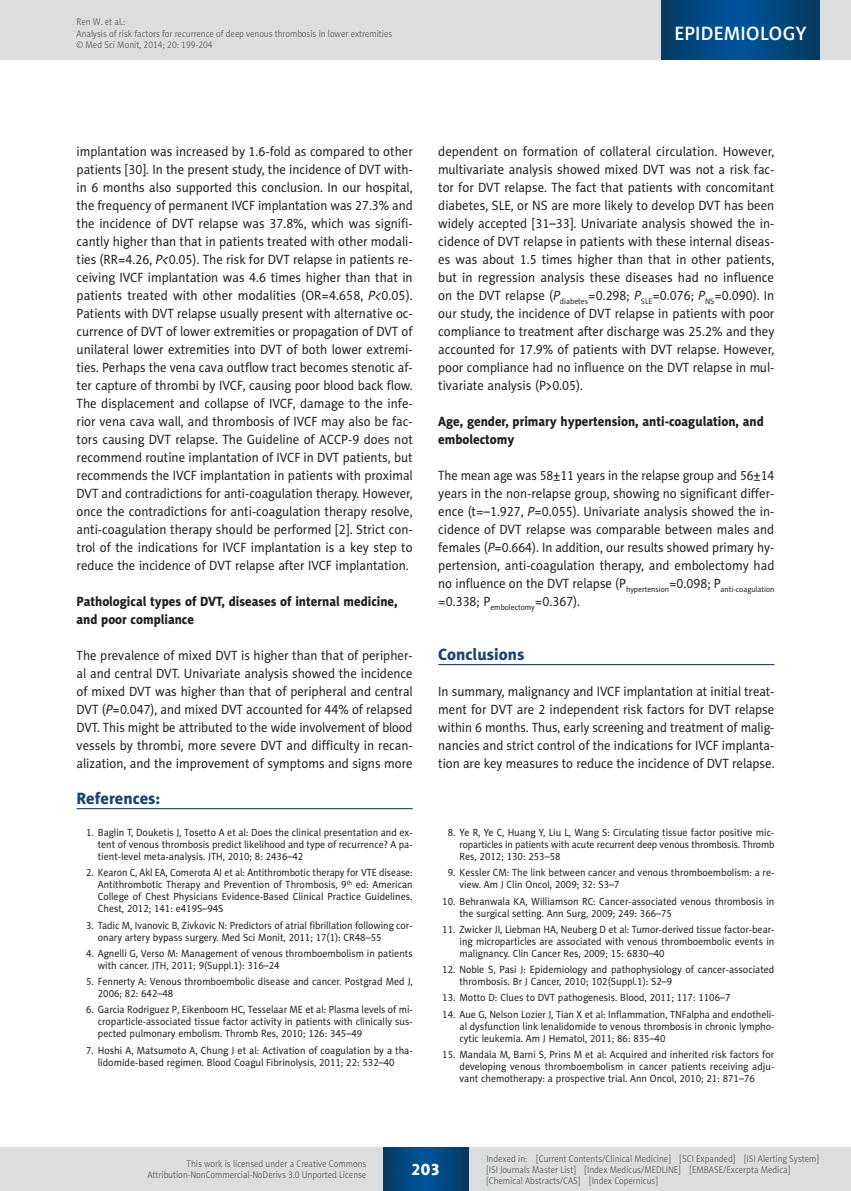
<style>
.page{position:relative;width:851px;height:1191px;background:#fff}
.page>*{position:absolute;margin:0;border:0;box-sizing:border-box;transform-origin:0 0}
.t1{font:19.5px "Naomi Sans EFN Medium";letter-spacing:.01em;color:#fff}
.MSM_Headline_1{font:16.5px "Naomi Sans EFN Heavy";color:#1a4574}
.MSM_Referencje_Tytul{font:16.5px "Naomi Sans EFN Heavy";color:#1a4574}
.t2{font:16.5px "Naomi Sans EFN Heavy";color:#fff}
.MSM_Body{font:13.5px/18px "Naomi Sans EFN";color:#231f20;text-align:justify;scale:.95 1}
.MSM_Body-2{font:13.5px/18px "Naomi Sans EFN";color:#231f20;text-align:justify;scale:.96 1}
.MSM_Body-3{font:13.5px/18px "Naomi Sans EFN";color:#231f20;text-align:justify;scale:.93 1}
.MSM_Body-4{font:13.5px/18px "Naomi Sans EFN";color:#231f20;text-align:justify;scale:.94 1}
.MSM_Headline_2{font:13.5px/18px "Naomi Sans EFN Heavy";color:#231f20;scale:.95 1}
.MSM_Referencje_punkt{font:10.5px/12px "Naomi Sans EFN";color:#231f20;text-align:justify;scale:.95 1}
.MSM_Referencje_punkt-2{font:10.5px/12px "Naomi Sans EFN";color:#231f20;text-align:justify;scale:.94 1}
.t3{font:9.75px/11.2px "Naomi Sans EFN Light";color:#57585a;scale:.9 1}
.s1{font-style:italic}
</style>
<div class="page">
<hr style="left:438px;top:664px;width:336px;height:1px;background:#00295c">
<hr style="left:77px;top:808px;width:335px;height:1px;background:#00295c">
<div style="left:0;top:1148px;width:850px;height:43px;background:#dcdddf"></div>
<svg style="left:383px;top:1148px;width:85px;height:42px;background:#02477e"></svg>
<div style="left:0;top:0;width:850px;height:60px;background:#dcdddf"></div>
<svg style="left:661px;top:0;width:158px;height:60px;background:#02477e"></svg>
<p class="t3" style="left:77px;top:16px;width:352px">Ren W. et al.:<br>Analysis of risk factors for recurrence of deep venous thrombosis in lower extremities © Med Sci Monit, 2014; 20: 199-204</p>
<h1 class="t1" style="left:674px;top:22px;width:133px">EPIDEMIOLOGY</h1>
<p class="MSM_Body" style="left:77px;top:142px;width:355px">implantation was increased by 1.6-fold as compared to other patients [30]. In the present study, the incidence of DVT with&shy;in 6 months also supported this conclusion. In our hospital, the frequency of permanent IVCF implantation was 27.3% and the incidence of DVT relapse was 37.8%, which was signifi&shy;cantly higher than that in patients treated with other modali&shy;ties (RR=4.26, <span class="s1">P&lt;</span>0.05). The risk for DVT relapse in patients re&shy;ceiving IVCF implantation was 4.6 times higher than that in patients treated with other modalities (OR=4.658, <span class="s1">P&lt;</span>0.05).<br>Patients with DVT relapse usually present with alternative oc&shy;currence of DVT of lower extremities or propagation of DVT of unilateral lower extremities into DVT of both lower extremi&shy;ties. Perhaps the vena cava outflow tract becomes stenotic af&shy;ter capture of thrombi by IVCF, causing poor blood back flow.<br>The displacement and collapse of IVCF, damage to the infe&shy;rior vena cava wall, and thrombosis of IVCF may also be fac&shy;tors causing DVT relapse. The Guideline of ACCP-9 does not recommend routine implantation of IVCF in DVT patients, but recommends the IVCF implantation in patients with proximal DVT and contradictions for anti-coagulation therapy. However, once the contradictions for anti-coagulation therapy resolve, anti-coagulation therapy should be performed [2]. Strict con&shy;trol of the indications for IVCF implantation is a key step to reduce the incidence of DVT relapse after IVCF implantation.</p>
<p class="MSM_Headline_2" style="left:77px;top:592px;width:339px">Pathological types of DVT, diseases of internal medicine, and poor compliance</p>
<p class="MSM_Body" style="left:77px;top:646px;width:355px">The prevalence of mixed DVT is higher than that of peripher&shy;al and central DVT. Univariate analysis showed the incidence of mixed DVT was higher than that of peripheral and central DVT (<span class="s1">P</span>=0.047), and mixed DVT accounted for 44% of relapsed DVT. This might be attributed to the wide involvement of blood vessels by thrombi, more severe DVT and difficulty in recan&shy;alization, and the improvement of symptoms and signs more</p>
<p class="MSM_Referencje_Tytul" style="left:77px;top:788px;width:85px">References:</p>
<p class="MSM_Referencje_punkt" style="left:98px;top:826px;width:333px;text-indent:-12px">1. Baglin T, Douketis J, Tosetto A et al: Does the clinical presentation and ex&shy;tent of venous thrombosis predict likelihood and type of recurrence? A pa&shy;tient-level meta-analysis. JTH, 2010; 8: 2436–42</p>
<p class="MSM_Referencje_punkt-2" style="left:98px;top:867px;width:336px;text-indent:-12px">2. Kearon C, Akl EA, Comerota AJ et al: Antithrombotic therapy for VTE disease:<br>Antithrombotic Therapy and Prevention of Thrombosis, 9<sup>th</sup> ed: American College of Chest Physicians Evidence-Based Clinical Practice Guidelines.<br>Chest, 2012; 141: e419S–94S</p>
<p class="MSM_Referencje_punkt-2" style="left:98px;top:919px;width:336px;text-indent:-12px">3. Tadic M, Ivanovic B, Zivkovic N: Predictors of atrial fibrillation following cor&shy;onary artery bypass surgery. Med Sci Monit, 2011; 17(1): CR48–55</p>
<p class="MSM_Referencje_punkt" style="left:98px;top:947px;width:333px;text-indent:-12px">4. Agnelli G, Verso M: Management of venous thromboembolism in patients with cancer. JTH, 2011; 9(Suppl.1): 316–24</p>
<p class="MSM_Referencje_punkt" style="left:98px;top:975px;width:333px;text-indent:-12px">5. Fennerty A: Venous thromboembolic disease and cancer. Postgrad Med J,<br>2006; 82: 642–48</p>
<p class="MSM_Referencje_punkt-2" style="left:98px;top:1004px;width:336px;text-indent:-12px">6. Garcia Rodriguez P, Eikenboom HC, Tesselaar ME et al: Plasma levels of mi&shy;croparticle-associated tissue factor activity in patients with clinically sus&shy;pected pulmonary embolism. Thromb Res, 2010; 126: 345–49</p>
<p class="MSM_Referencje_punkt" style="left:86px;top:1044px;width:345px;text-align:center">7. Hoshi A, Matsumoto A, Chung J et al: Activation of coagulation by a tha&shy;lidomide-based regimen. Blood Coagul Fibrinolysis, 2011; 22: 532–40</p>
<p class="MSM_Body-2" style="left:438px;top:142px;width:351px">dependent on formation of collateral circulation. However, multivariate analysis showed mixed DVT was not a risk fac&shy;tor for DVT relapse. The fact that patients with concomitant diabetes, SLE, or NS are more likely to develop DVT has been widely accepted [31–33]. Univariate analysis showed the in&shy;cidence of DVT relapse in patients with these internal diseas&shy;es was about 1.5 times higher than that in other patients, but in regression analysis these diseases had no influence on the DVT relapse (<span class="s1">P</span><sub>diabetes</sub>=0.298; <span class="s1">P</span><sub>SLE</sub>=0.076; <span class="s1">P</span><sub>NS</sub>=0.090). In our study, the incidence of DVT relapse in patients with poor compliance to treatment after discharge was 25.2% and they accounted for 17.9% of patients with DVT relapse. However, poor compliance had no influence on the DVT relapse in mul&shy;tivariate analysis (P&gt;0.05).</p>
<p class="MSM_Headline_2" style="left:438px;top:412px;width:344px">Age, gender, primary hypertension, anti-coagulation, and embolectomy</p>
<p class="MSM_Body-3" style="left:438px;top:466px;width:363px">The mean age was 58±11 years in the relapse group and 56±14 years in the non-relapse group, showing no significant differ&shy;ence (t=–1.927, <span class="s1">P</span>=0.055). Univariate analysis showed the in&shy;cidence of DVT relapse was comparable between males and females (<span class="s1">P</span>=0.664). In addition, our results showed primary hy&shy;pertension, anti-coagulation therapy, and embolectomy had no influence on the DVT relapse (P<sub>hypertension</sub>=0.098; P<sub>anti-coagulation </sub>=0.338; P<sub>embolectomy</sub>=0.367).</p>
<p class="MSM_Headline_1" style="left:438px;top:644px;width:88px">Conclusions</p>
<p class="MSM_Body-4" style="left:438px;top:682px;width:359px">In summary, malignancy and IVCF implantation at initial treat&shy;ment for DVT are 2 independent risk factors for DVT relapse within 6 months. Thus, early screening and treatment of malig&shy;nancies and strict control of the indications for IVCF implanta&shy;tion are key measures to reduce the incidence of DVT relapse.</p>
<p class="MSM_Referencje_punkt" style="left:459px;top:826px;width:333px;text-indent:-12px">8. Ye R, Ye C, Huang Y, Liu L, Wang S: Circulating tissue factor positive mic&shy;roparticles in patients with acute recurrent deep venous thrombosis. Thromb Res, 2012; 130: 253–58</p>
<p class="MSM_Referencje_punkt" style="left:459px;top:867px;width:333px;text-indent:-12px">9. Kessler CM: The link between cancer and venous thromboembolism: a re&shy;view. Am J Clin Oncol, 2009; 32: S3–7</p>
<p class="MSM_Referencje_punkt" style="left:459px;top:895px;width:333px;text-indent:-17px">10. Behranwala KA, Williamson RC: Cancer-associated venous thrombosis in the surgical setting. Ann Surg, 2009; 249: 366–75</p>
<p class="MSM_Referencje_punkt" style="left:459px;top:923px;width:333px;text-indent:-17px">11. Zwicker JI, Liebman HA, Neuberg D et al: Tumor-derived tissue factor-bear&shy;ing microparticles are associated with venous thromboembolic events in malignancy. Clin Cancer Res, 2009; 15: 6830–40</p>
<p class="MSM_Referencje_punkt" style="left:459px;top:963px;width:333px;text-indent:-17px">12. Noble S, Pasi J: Epidemiology and pathophysiology of cancer-associated thrombosis. Br J Cancer, 2010; 102(Suppl.1): S2–9</p>
<p class="MSM_Referencje_punkt" style="left:442px;top:992px;width:305px">13. Motto D: Clues to DVT pathogenesis. Blood, 2011; 117: 1106–7</p>
<p class="MSM_Referencje_punkt" style="left:459px;top:1008px;width:333px;text-indent:-17px">14. Aue G, Nelson Lozier J, Tian X et al: Inflammation, TNFalpha and endotheli&shy;al dysfunction link lenalidomide to venous thrombosis in chronic lympho&shy;cytic leukemia. Am J Hematol, 2011; 86: 835–40</p>
<p class="MSM_Referencje_punkt" style="left:459px;top:1048px;width:333px;text-indent:-17px">15. Mandala M, Barni S, Prins M et al: Acquired and inherited risk factors for developing venous thromboembolism in cancer patients receiving adju&shy;vant chemotherapy: a prospective trial. Ann Oncol, 2010; 21: 871–76</p>
<p class="t3" style="left:147px;top:1158px;width:245px;text-align:right">This work is licensed under a Creative Commons<br>Attribution-NonCommercial-NoDerivs 3.0 Unported License</p>
<p class="t2" style="left:411px;top:1159px;width:30px">203</p>
<p class="t3" style="left:486px;top:1152px;width:371px">Indexed in: [Current Contents/Clinical Medicine] [SCI Expanded] [ISI Alerting System] [ISI Journals Master List] [Index Medicus/MEDLINE] [EMBASE/Excerpta Medica] [Chemical Abstracts/CAS] [Index Copernicus]</p>
</div>
